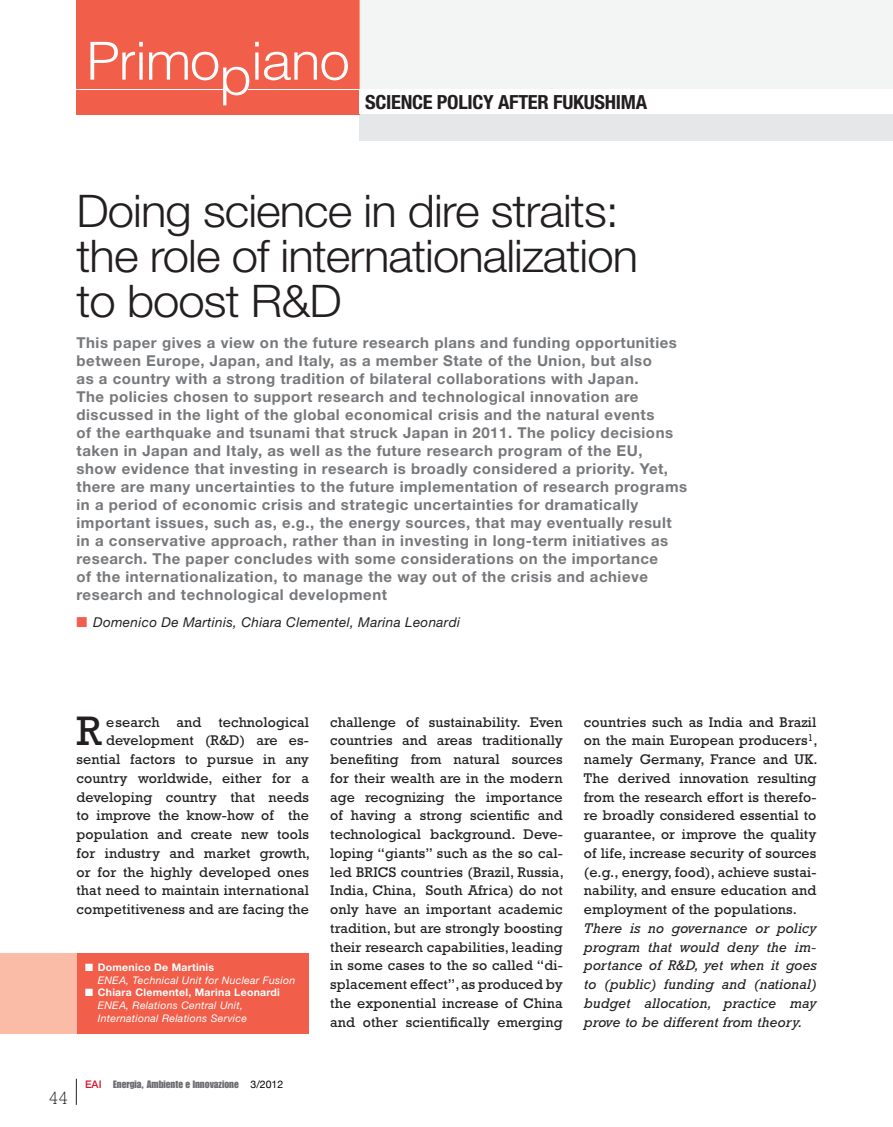
<style>
.page{position:relative;width:893px;height:1127px;background:#fff}
.page>*{position:absolute;margin:0;border:0;box-sizing:border-box;transform-origin:0 0}
.t1{font:300 52.5px "Helvetica";letter-spacing:-.03em;color:#fff;scale:1.05 1}
.t2{font:300 45px/45px "Helvetica Neue";letter-spacing:-.02em;color:#231f20;scale:1.05 1}
.t3{font:41.85px "Rockwell";color:#231f20}
.t4{font:700 condensed 19.5px "Helvetica Neue";letter-spacing:-.015em;color:#231f20;scale:1.05 1}
.t5{font:300 18px "Rockwell";color:#231f20}
.t6{font:700 15px/18px "Helvetica Neue";letter-spacing:.035em;color:#76787b}
.t7{font:14.25px/18.8px "Rockwell";letter-spacing:.01em;color:#231f20;text-align:justify}
.t8{font:italic 14.25px/18.8px "Rockwell";letter-spacing:.01em;color:#231f20;text-align:justify}
.t9{font:italic 13.5px "Helvetica Neue";letter-spacing:.025em;color:#231f20}
.t10{font:italic 10.5px/12.8px "Helvetica Neue";letter-spacing:.025em;color:#fff}
.t11{font:10.5px "Impact";color:#6c6d70}
.s1{color:#f15e4a}
.s2{font-weight:700;font-style:normal}
.s3{font-family:"Helvetica Neue";font-weight:500;color:#d7162e}
.s4{font-family:"Helvetica Neue";color:#000002}
</style>
<div class="page">
<svg style="left:76px;top:1079px;width:1px;height:26px"></svg>
<div style="left:359px;top:0;width:534px;height:140px;background:#e6e7e9"></div>
<div style="left:77px;top:0;width:283px;height:115px;background:#f15e4a"></div>
<hr style="left:32px;top:89px;width:328px;height:1px;background:#fff">
<div style="left:225px;top:81px;width:23px;height:23px;background:#f15e4a;border-radius:50%"></div>
<div style="left:360px;top:0;width:533px;height:90px;background:#f3f4f4"></div>
<hr style="left:359px;top:0;width:1px;height:89px;background:#f9b39d">
<div style="left:359px;top:90px;width:534px;height:24px;background:#fff"></div>
<div style="left:77px;top:952px;width:232px;height:81px;background:#f15e4a"></div>
<div style="left:0;top:952px;width:77px;height:81px;background:#fabca7"></div>
<h1 class="t1" style="left:86px;top:42px;width:253px">Primopiano</h1>
<h3 class="t4" style="left:365px;top:95px;width:270px">SCIENCE POLICY AFTER FUKUSHIMA</h3>
<h2 class="t2" style="left:77px;top:193px;width:536px">Doing science in dire straits: the role of internationalization to boost R&amp;D</h2>
<p class="t6" style="left:77px;top:335px;width:612px">This paper gives a view on the future research plans and funding opportunities between Europe, Japan, and Italy, as a member State of the Union, but also<br>as a country with a strong tradition of bilateral collaborations with Japan.<br>The policies chosen to support research and technological innovation are discussed in the light of the global economical crisis and the natural events<br>of the earthquake and tsunami that struck Japan in 2011. The policy decisions taken in Japan and Italy, as well as the future research program of the EU,<br>show evidence that investing in research is broadly considered a priority. Yet, there are many uncertainties to the future implementation of research programs in a period of economic crisis and strategic uncertainties for dramatically important issues, such as, e.g., the energy sources, that may eventually result in a conservative approach, rather than in investing in long-term initiatives as research. The paper concludes with some considerations on the importance<br>of the internationalization, to manage the way out of the crisis and achieve research and technological development</p>
<p class="t9" style="left:77px;top:617px;width:385px"><span class="s1">■</span> Domenico De Martinis, Chiara Clementel, Marina Leonardi</p>
<p class="t7" style="left:77px;top:714px;width:235px;text-align:right">esearch and technological development (R&amp;D) are es&shy;sential factors to pursue in any country worldwide, either for a developing country that needs to improve the know-how of the population and create new tools for industry and market growth, or for the highly developed ones that need to maintain international competitiveness and are facing the</p>
<p class="t7" style="left:330px;top:714px;width:235px">challenge of sustainability. Even countries and areas traditionally benefiting from natural sources for their wealth are in the modern age recognizing the importance of having a strong scientific and technological background. Deve&shy;loping “giants” such as the so cal&shy;led BRICS countries (Brazil, Russia, India, China, South Africa) do not only have an important academic tradition, but are strongly boosting their research capabilities, leading in some cases to the so called “di&shy;splacement effect”, as produced by the exponential increase of China and other scientifically emerging</p>
<p class="t7" style="left:584px;top:714px;width:235px">countries such as India and Brazil on the main European producers<sup>1</sup>, namely Germany, France and UK.<br>The derived innovation resulting from the research effort is therefo&shy;re broadly considered essential to guarantee, or improve the quality of life, increase security of sources (e.g., energy, food), achieve sustai&shy;nability, and ensure education and employment of the populations.</p>
<h3 class="t3" style="left:77px;top:717px;width:27px">R</h3>
<p class="t8" style="left:584px;top:920px;width:234px">There is no governance or policy program that would deny the im&shy;portance of R&amp;D, yet when it goes to (public) funding and (national) budget allocation, practice may prove to be different from theory.</p>
<p class="t10" style="left:98px;top:962px;width:199px;text-indent:-13px">■ <span class="s2">Domenico De Martinis<br></span>ENEA, Technical Unit for Nuclear Fusion</p>
<p class="t10" style="left:98px;top:987px;width:184px;text-indent:-13px">■ <span class="s2">Chiara Clementel, Marina Leonardi<br></span>ENEA, Relations Central Unit,<br>International Relations Service</p>
<p class="t5" style="left:49px;top:1091px;width:21px">44</p>
<p class="t11" style="left:85px;top:1080px;width:200px"><span class="s3">EAI</span> Energia, Ambiente e Innovazione <span class="s4">3/2012</span></p>
</div>
